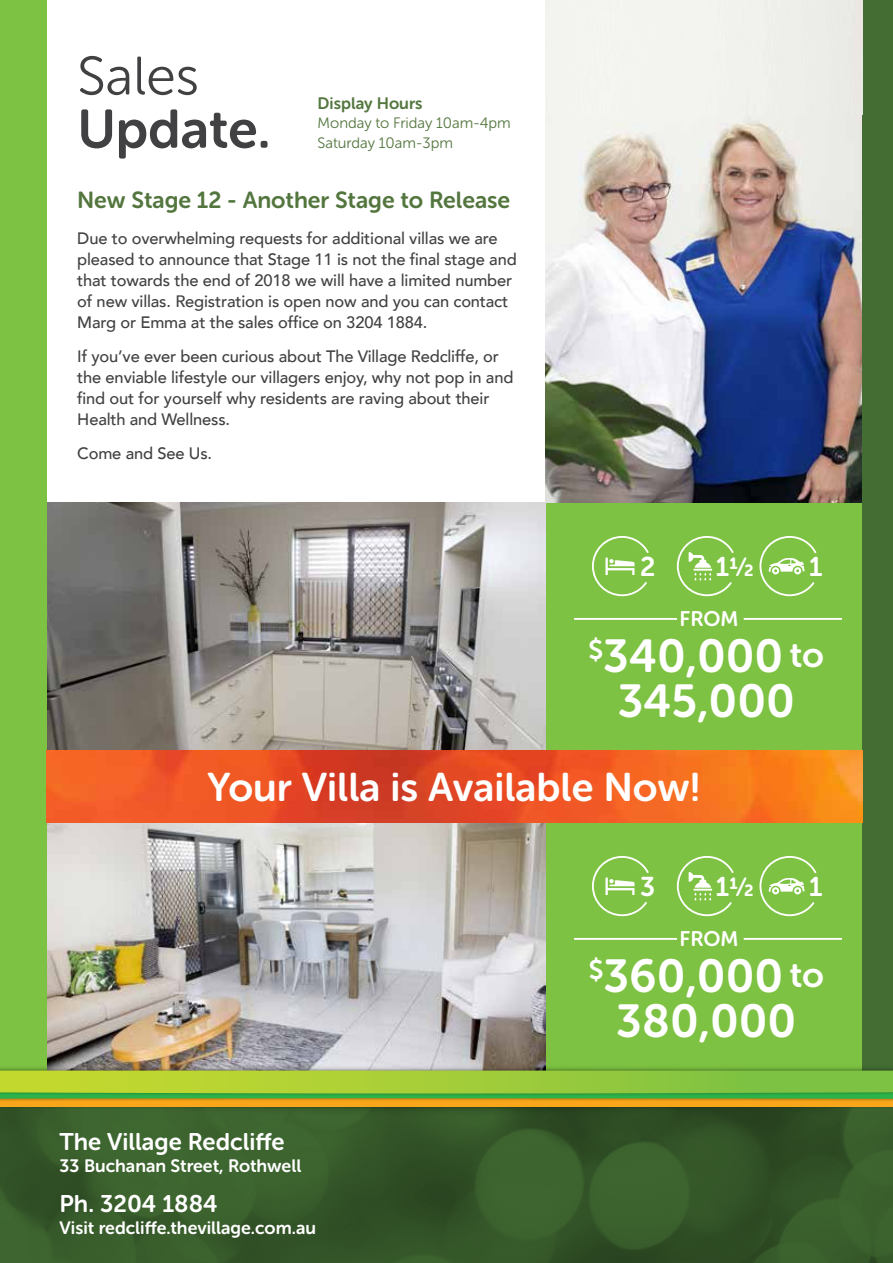
<style>
.page{position:relative;width:893px;height:1263px;background:#fff}
.page>*{position:absolute;margin:0;border:0;box-sizing:border-box;transform-origin:0 0}
.t1{font:54px "Museo Sans Rounded 700";letter-spacing:-.005em;color:#414042}
.t2{font:54px "Museo Sans Rounded 300";color:#414042}
.t3{font:46.05px/45.3px "Museo Sans Rounded 700";color:#fff;text-align:center}
.t4{font:39.9px "Museo Sans Rounded 700";color:#fff}
.t5{font:27px "Museo Sans Rounded 700";color:#fff}
.t6{font:24px "Museo Sans Rounded 700";color:#fff}
.t7{font:23.1px "Museo Sans Rounded 700";color:#53763e}
.t8{font:21px "Museo Sans Rounded 700";color:#fff}
.t9{font:17.85px "Museo Sans Rounded 700";color:#fff}
.t10{font:500 16.5px/21px "Avenir";letter-spacing:-.01em;color:#414042}
.t11{font:16.5px "Museo Sans Rounded 700";color:#53763e}
.t12{font:15px/19.5px "Museo Sans Rounded 300";color:#53763e}
.s1{font-size:26.1px}
.s2{font-size:35.1px}
</style>
<div class="page">
<div style="left:546px;top:502px;width:336px;height:248px;background:#7dc242"></div>
<div style="left:546px;top:822px;width:336px;height:248px;background:#7dc242"></div>
<img style="left:47px;top:502px;width:499px;height:248px">
<img style="left:546px;top:115px;width:316px;height:387px">
<img style="left:47px;top:822px;width:499px;height:242px">
<div style="left:862px;top:0;width:31px;height:1070px;background:#436d33"></div>
<div style="left:0;top:0;width:47px;height:1070px;background:#7dc242"></div>
<svg style="left:0;top:1117px;width:893px;height:146px;background:#365929"></svg>
<div style="left:0;top:1064px;width:893px;height:53px;background:#000;opacity:.35"></div>
<div style="left:0;top:1084px;width:893px;height:25px;background:#000;opacity:.35"></div>
<div style="left:0;top:1067px;width:893px;height:29px;background:#000;opacity:.35"></div>
<svg style="left:0;top:1070px;width:893px;height:37px;background:#a1bc33"></svg>
<svg style="left:592px;top:856px;width:57px;height:61px"></svg>
<hr style="left:574px;top:938px;width:103px;height:2px;background:#fff">
<hr style="left:744px;top:938px;width:98px;height:2px;background:#fff">
<svg style="left:759px;top:856px;width:58px;height:61px"></svg>
<svg style="left:676px;top:856px;width:58px;height:61px"></svg>
<svg style="left:592px;top:536px;width:57px;height:61px"></svg>
<hr style="left:574px;top:618px;width:103px;height:2px;background:#fff">
<hr style="left:744px;top:618px;width:98px;height:2px;background:#fff">
<svg style="left:759px;top:536px;width:58px;height:61px"></svg>
<svg style="left:676px;top:536px;width:58px;height:61px"></svg>
<img style="left:47px;top:750px;width:815px;height:72px">
<h1 class="t2" style="left:77px;top:47px;width:123px">Sales</h1>
<h1 class="t1" style="left:77px;top:99px;width:195px">Update.</h1>
<p class="t11" style="left:318px;top:94px;width:106px">Display Hours</p>
<p class="t12" style="left:318px;top:113px;width:195px">Monday to Friday 10am-4pm<br>Saturday 10am-3pm</p>
<h3 class="t7" style="left:77px;top:187px;width:434px">New Stage 12 - Another Stage to Release</h3>
<p class="t10" style="left:77px;top:227px;width:441px">Due to overwhelming requests for additional villas we are pleased to announce that Stage 11 is not the final stage and that towards the end of 2018 we will have a limited number of new villas. Registration is open now and you can contact Marg or Emma at the sales office on 3204 1884.</p>
<p class="t10" style="left:77px;top:345px;width:438px">If you’ve ever been curious about The Village Redcliffe, or the enviable lifestyle our villagers enjoy, why not pop in and find out for yourself why residents are raving about their Health and Wellness.</p>
<p class="t10" style="left:77px;top:441px;width:136px">Come and See Us.</p>
<h3 class="t5" style="left:640px;top:552px;width:17px">2</h3>
<h3 class="t5" style="left:716px;top:552px;width:40px">1<span class="s1">½</span></h3>
<h3 class="t5" style="left:809px;top:552px;width:15px">1</h3>
<p class="t8" style="left:680px;top:607px;width:60px">FROM</p>
<h2 class="t3" style="left:588px;top:633px;width:237px"><sup>$</sup>340,000 <span class="s2">to<br></span>345,000</h2>
<h3 class="t4" style="left:207px;top:765px;width:494px">Your Villa is Available Now!</h3>
<h3 class="t5" style="left:640px;top:872px;width:17px">3</h3>
<h3 class="t5" style="left:716px;top:872px;width:40px">1<span class="s1">½</span></h3>
<h3 class="t5" style="left:809px;top:872px;width:15px">1</h3>
<p class="t8" style="left:680px;top:927px;width:60px">FROM</p>
<h3 class="t6" style="left:60px;top:1128px;width:226px">The Village Redcliffe</h3>
<p class="t9" style="left:60px;top:1155px;width:243px">33 Buchanan Street, Rothwell</p>
<h3 class="t6" style="left:60px;top:1190px;width:160px">Ph. 3204 1884</h3>
<p class="t9" style="left:60px;top:1217px;width:258px">Visit redcliffe.thevillage.com.au</p>
<h2 class="t3" style="left:589px;top:953px;width:237px"><sup>$</sup>360,000 <span class="s2">to<br></span>380,000</h2>
</div>
